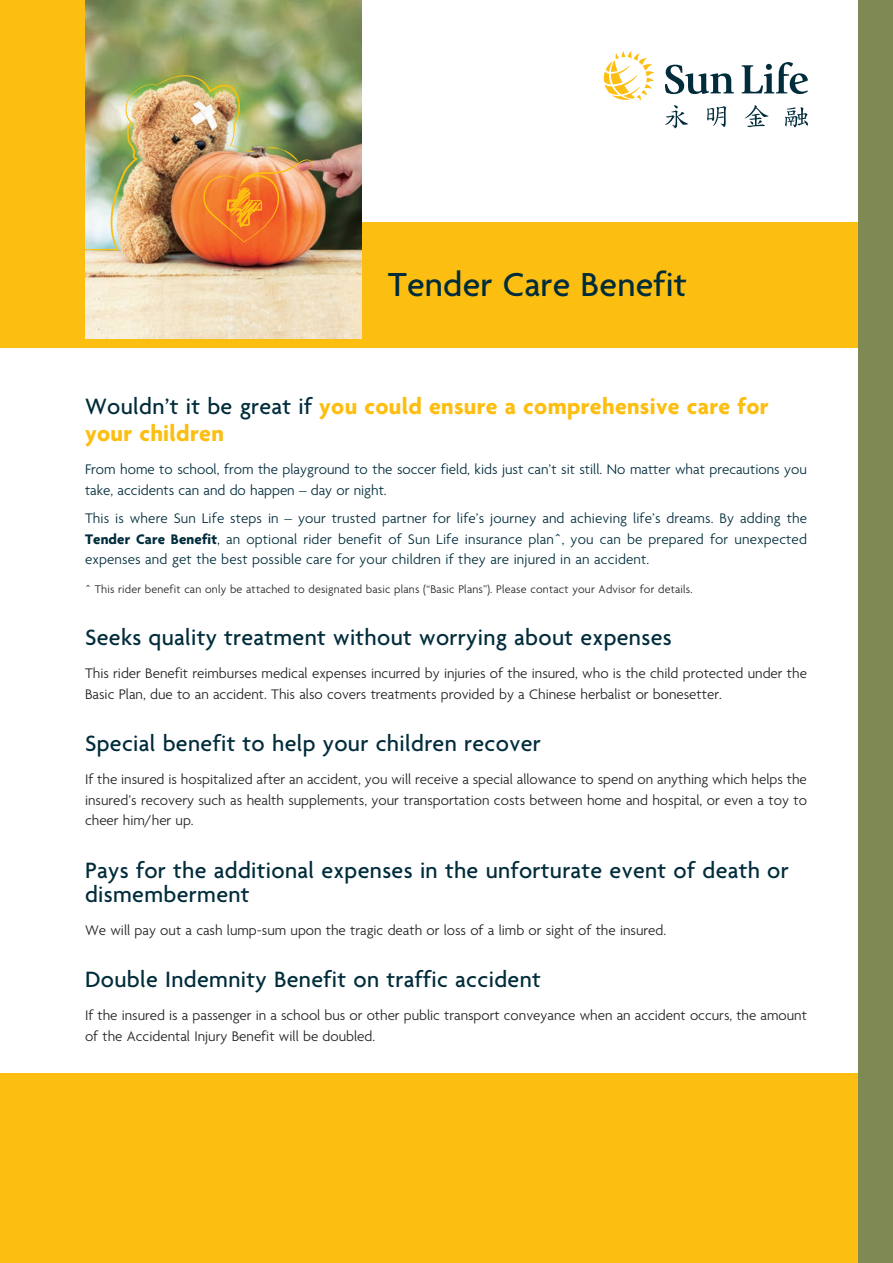
<style>
.page{position:relative;width:893px;height:1263px;background:#fff}
.page>*{position:absolute;margin:0;border:0;box-sizing:border-box;transform-origin:0 0}
.t1{font:500 36px "Agenda";letter-spacing:.005em;color:#002c3b}
._01_Heading_1{font:500 24px/24px "Agenda";letter-spacing:.015em;color:#002c3b}
._01_Heading_1-2{font:700 24px/27px "Agenda";letter-spacing:.015em;color:#fdbe12}
._00_Body_text{font:300 15px/20.2px "Agenda";color:#231f20}
._00_Body_text-2{font:300 15px/20.2px "Agenda";color:#002c3b}
._10_Notes_text{font:300 12px "Agenda";letter-spacing:.015em;color:#231f20}
.s1{font-weight:500;color:#002c3b}
.s2{font-weight:700}
</style>
<div class="page">
<svg style="left:604px;top:51px;width:50px;height:49px"></svg>
<svg style="left:665px;top:65px;width:69px;height:29px"></svg>
<svg style="left:742px;top:62px;width:66px;height:32px"></svg>
<svg style="left:665px;top:105px;width:23px;height:23px"></svg>
<svg style="left:707px;top:106px;width:19px;height:21px"></svg>
<svg style="left:745px;top:105px;width:23px;height:22px"></svg>
<svg style="left:785px;top:107px;width:23px;height:20px"></svg>
<div style="left:0;top:0;width:85px;height:348px;background:#fdbe12"></div>
<div style="left:356px;top:222px;width:505px;height:126px;background:#fdbe12"></div>
<img style="left:85px;top:0;width:276px;height:339px">
<img style="left:85px;top:75px;width:228px;height:175px">
<div style="left:0;top:339px;width:859px;height:9px;background:#fdbe12"></div>
<div style="left:0;top:1074px;width:893px;height:189px;background:#fdbe12"></div>
<div style="left:859px;top:0;width:34px;height:1263px;background:#7f8953"></div>
<p class="t1" style="left:388px;top:266px;width:300px">Tender Care Benefit</p>
<p class="_01_Heading_1-2" style="left:85px;top:395px;width:685px"><span class="s1">Wouldn’t it be great if</span> you could ensure a comprehensive care for your children</p>
<p class="_00_Body_text-2" style="left:85px;top:460px;width:723px">From home to school, from the playground to the soccer field, kids just can’t sit still. No matter what precautions you take, accidents can and do happen – day or night.</p>
<p class="_00_Body_text-2" style="left:85px;top:509px;width:723px;text-align:justify">This is where Sun Life steps in – your trusted partner for life’s journey and achieving life’s dreams. By adding the <span class="s2">Tender Care Benefit</span>, an optional rider benefit of Sun Life insurance plan^, you can be prepared for unexpected expenses and get the best possible care for your children if they are injured in an accident.</p>
<p class="_10_Notes_text" style="left:85px;top:582px;width:609px">^ This rider benefit can only be attached to designated basic plans (“Basic Plans”). Please contact your Advisor for details.</p>
<p class="_01_Heading_1" style="left:85px;top:627px;width:588px">Seeks quality treatment without worrying about expenses</p>
<p class="_00_Body_text" style="left:85px;top:664px;width:723px">This rider Benefit reimburses medical expenses incurred by injuries of the insured, who is the child protected under the<br>Basic Plan, due to an accident. This also covers treatments provided by a Chinese herbalist or bonesetter.</p>
<p class="_01_Heading_1" style="left:85px;top:733px;width:457px">Special benefit to help your children recover</p>
<p class="_00_Body_text" style="left:85px;top:770px;width:723px;text-align:justify">If the insured is hospitalized after an accident, you will receive a special allowance to spend on anything which helps the insured’s recovery such as health supplements, your transportation costs between home and hospital, or even a toy to cheer him/her up.</p>
<p class="_01_Heading_1" style="left:85px;top:859px;width:705px">Pays for the additional expenses in the unforturate event of death or dismemberment</p>
<p class="_00_Body_text" style="left:85px;top:921px;width:583px">We will pay out a cash lump-sum upon the tragic death or loss of a limb or sight of the insured.</p>
<p class="_01_Heading_1" style="left:85px;top:969px;width:457px">Double Indemnity Benefit on traffic accident</p>
<p class="_00_Body_text" style="left:85px;top:1006px;width:723px">If the insured is a passenger in a school bus or other public transport conveyance when an accident occurs, the amount of the Accidental Injury Benefit will be doubled.</p>
</div>
